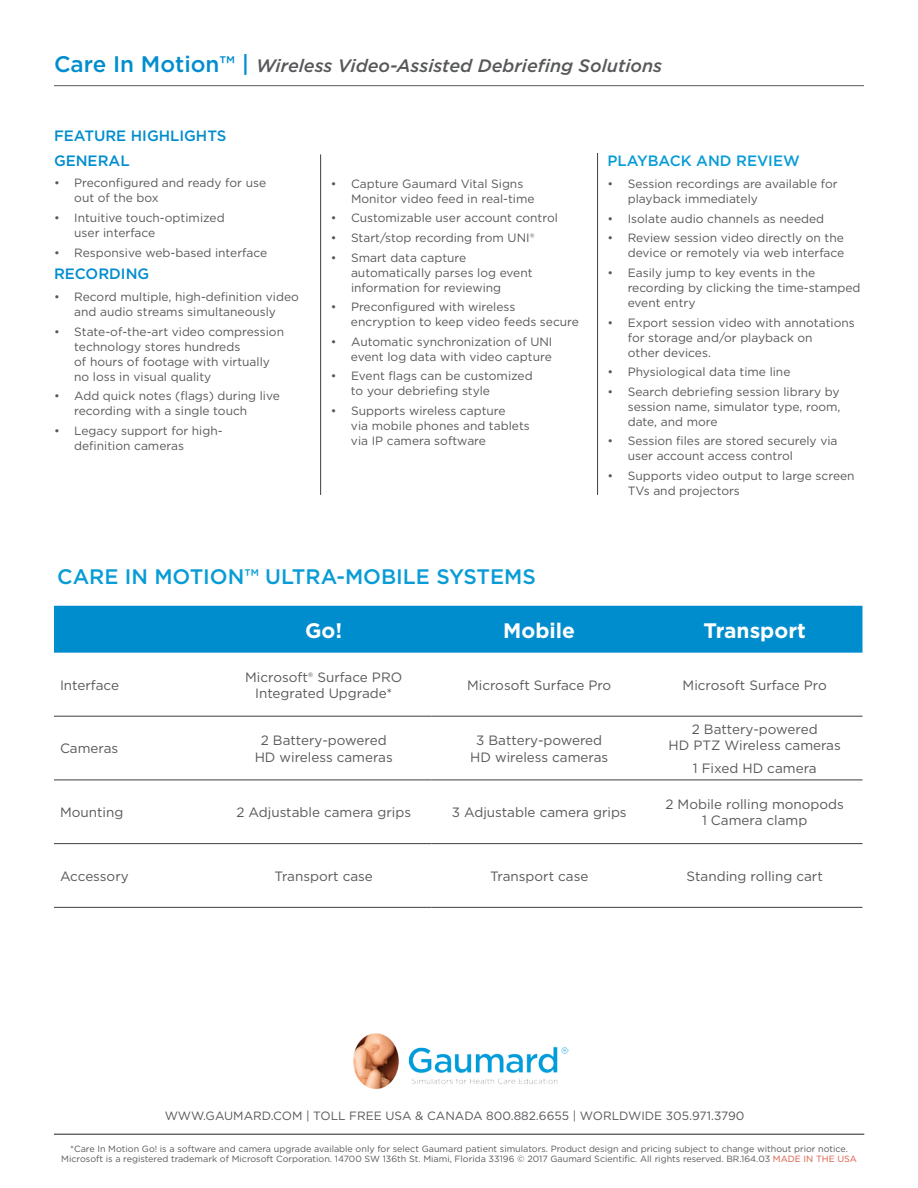
<style>
.page{position:relative;width:918px;height:1188px;background:#fff}
.page>*{position:absolute;margin:0;border:0;box-sizing:border-box;transform-origin:0 0}
.Para_Header{font:500 21px "Gotham";color:#089cd6}
.t1{font:700 21px "Gotham";color:#fff}
.Pg_Header{font:italic 500 18px "Gotham";color:#57585a}
.Para_Header-2{font:500 15px "Gotham";color:#008dce}
.Para_Header-3{font:500 15px "Gotham";color:#089cd6}
.t2{font:13.5px/16.2px "Gotham";color:#57585a;text-align:center}
.t3{font:12px/15px "Gotham";color:#57585a}
.t4{font:9px/10.5px "Gotham";color:#57585a;text-align:center}
.s1{font-style:normal;font-size:22.5px;color:#008dce}
.s2{color:#d95842}
</style>
<div class="page">
<img style="left:353px;top:1033px;width:215px;height:56px">
<hr style="left:320px;top:154px;width:1px;height:341px;background:#3e3e3f">
<hr style="left:597px;top:153px;width:1px;height:342px;background:#3e3e3f">
<div style="left:54px;top:606px;width:808px;height:47px;background:#008dce"></div>
<hr style="left:54px;top:780px;width:162px;height:1px;background:#3e3e3f">
<hr style="left:216px;top:780px;width:216px;height:1px;background:#3e3e3f">
<hr style="left:432px;top:780px;width:215px;height:1px;background:#3e3e3f">
<hr style="left:647px;top:780px;width:216px;height:1px;background:#3e3e3f">
<hr style="left:54px;top:843px;width:162px;height:1px;background:#3e3e3f">
<hr style="left:216px;top:843px;width:216px;height:1px;background:#3e3e3f">
<hr style="left:432px;top:843px;width:215px;height:1px;background:#3e3e3f">
<hr style="left:647px;top:843px;width:216px;height:1px;background:#3e3e3f">
<hr style="left:54px;top:716px;width:162px;height:1px;background:#3e3e3f">
<hr style="left:216px;top:716px;width:216px;height:1px;background:#3e3e3f">
<hr style="left:432px;top:716px;width:215px;height:1px;background:#3e3e3f">
<hr style="left:647px;top:716px;width:216px;height:1px;background:#3e3e3f">
<hr style="left:54px;top:907px;width:162px;height:1px;background:#3e3e3f">
<hr style="left:216px;top:907px;width:216px;height:1px;background:#3e3e3f">
<hr style="left:432px;top:907px;width:215px;height:1px;background:#3e3e3f">
<hr style="left:647px;top:907px;width:216px;height:1px;background:#3e3e3f">
<hr style="left:54px;top:1134px;width:810px;height:1px;background:#231f20">
<hr style="left:54px;top:85px;width:810px;height:1px;background:#57585a">
<p class="Pg_Header" style="left:54px;top:54px;width:610px"><span class="s1">Care In Motion™ |</span> Wireless Video-Assisted Debriefing Solutions</p>
<p class="Para_Header-2" style="left:54px;top:126px;width:174px">FEATURE HIGHLIGHTS</p>
<p class="Para_Header-2" style="left:54px;top:151px;width:77px">GENERAL</p>
<p class="t3" style="left:74px;top:175px;width:193px;text-indent:-20px">• Preconfigured and ready for use out of the box</p>
<p class="t3" style="left:74px;top:210px;width:152px;text-indent:-20px">• Intuitive touch-optimized user interface</p>
<p class="t3" style="left:54px;top:245px;width:215px">• Responsive web-based interface</p>
<p class="Para_Header-2" style="left:54px;top:264px;width:97px">RECORDING</p>
<p class="t3" style="left:54px;top:289px;width:246px;text-align:center">• Record multiple, high-definition video and audio streams simultaneously</p>
<p class="t3" style="left:74px;top:324px;width:211px;text-indent:-20px">• State-of-the-art video compression technology stores hundreds<br>of hours of footage with virtually no loss in visual quality</p>
<p class="t3" style="left:74px;top:388px;width:207px;text-indent:-20px">• Add quick notes (flags) during live recording with a single touch</p>
<p class="t3" style="left:74px;top:423px;width:150px;text-indent:-20px">• Legacy support for high&shy;definition cameras</p>
<p class="t3" style="left:351px;top:176px;width:185px;text-indent:-20px">• Capture Gaumard Vital Signs<br>Monitor video feed in real-time</p>
<p class="t3" style="left:331px;top:210px;width:229px">• Customizable user account control</p>
<p class="t3" style="left:331px;top:230px;width:205px">• Start/stop recording from UNI®</p>
<p class="t3" style="left:351px;top:250px;width:183px;text-indent:-20px">• Smart data capture automatically parses log event information for reviewing</p>
<p class="t3" style="left:351px;top:299px;width:230px;text-indent:-20px">• Preconfigured with wireless encryption to keep video feeds secure</p>
<p class="t3" style="left:331px;top:334px;width:223px;text-align:right">• Automatic synchronization of UNI event log data with video capture</p>
<p class="t3" style="left:351px;top:368px;width:183px;text-indent:-20px">• Event flags can be customized to your debriefing style</p>
<p class="t3" style="left:351px;top:403px;width:180px;text-indent:-20px">• Supports wireless capture<br>via mobile phones and tablets via IP camera software</p>
<p class="Para_Header" style="left:57px;top:563px;width:480px">CARE IN MOTION™ ULTRA-MOBILE SYSTEMS</p>
<p class="Para_Header-3" style="left:608px;top:151px;width:194px">PLAYBACK AND REVIEW</p>
<p class="t3" style="left:628px;top:176px;width:211px;text-indent:-20px">• Session recordings are available for playback immediately</p>
<p class="t3" style="left:608px;top:211px;width:218px">• Isolate audio channels as needed</p>
<p class="t3" style="left:608px;top:230px;width:238px;text-align:right">• Review session video directly on the device or remotely via web interface</p>
<p class="t3" style="left:628px;top:265px;width:234px;text-indent:-20px">• Easily jump to key events in the recording by clicking the time-stamped event entry</p>
<p class="t3" style="left:628px;top:315px;width:229px;text-indent:-20px">• Export session video with annotations for storage and/or playback on<br>other devices.</p>
<p class="t3" style="left:608px;top:364px;width:184px">• Physiological data time line</p>
<p class="t3" style="left:628px;top:384px;width:214px;text-align:justify;text-indent:-20px">• Search debriefing session library by session name, simulator type, room, date, and more</p>
<p class="t3" style="left:628px;top:433px;width:211px;text-indent:-20px">• Session files are stored securely via user account access control</p>
<p class="t3" style="left:628px;top:468px;width:228px;text-indent:-20px">• Supports video output to large screen<br>TVs and projectors</p>
<p class="t1" style="left:305px;top:616px;width:39px">Go!</p>
<p class="t1" style="left:503px;top:616px;width:73px">Mobile</p>
<p class="t1" style="left:704px;top:616px;width:104px">Transport</p>
<p class="t2" style="left:60px;top:677px;width:61px">Interface</p>
<p class="t2" style="left:245px;top:668px;width:159px">Microsoft® Surface PRO<br>Integrated Upgrade*</p>
<p class="t2" style="left:467px;top:677px;width:146px">Microsoft Surface Pro</p>
<p class="t2" style="left:683px;top:677px;width:146px">Microsoft Surface Pro</p>
<p class="t2" style="left:60px;top:740px;width:60px">Cameras</p>
<p class="t2" style="left:255px;top:732px;width:140px">2 Battery-powered<br>HD wireless cameras</p>
<p class="t2" style="left:470px;top:732px;width:140px">3 Battery-powered<br>HD wireless cameras</p>
<p class="t2" style="left:60px;top:804px;width:65px">Mounting</p>
<p class="t2" style="left:236px;top:804px;width:176px">2 Adjustable camera grips</p>
<p class="t2" style="left:452px;top:804px;width:176px">3 Adjustable camera grips</p>
<p class="t2" style="left:692px;top:721px;width:127px">2 Battery-powered</p>
<p class="t2" style="left:669px;top:737px;width:174px">HD PTZ Wireless cameras</p>
<p class="t2" style="left:693px;top:760px;width:125px">1 Fixed HD camera</p>
<p class="t2" style="left:665px;top:796px;width:180px">2 Mobile rolling monopods</p>
<p class="t2" style="left:702px;top:812px;width:107px">1 Camera clamp</p>
<p class="t2" style="left:60px;top:868px;width:70px">Accessory</p>
<p class="t2" style="left:275px;top:868px;width:100px">Transport case</p>
<p class="t2" style="left:490px;top:868px;width:100px">Transport case</p>
<p class="t2" style="left:687px;top:868px;width:138px">Standing rolling cart</p>
<p class="t3" style="left:165px;top:1108px;width:581px">WWW.GAUMARD.COM | TOLL FREE USA &amp; CANADA 800.882.6655 | WORLDWIDE 305.971.3790</p>
<p class="t4" style="left:61px;top:1143px;width:797px">*Care In Motion Go! is a software and camera upgrade available only for select Gaumard patient simulators. Product design and pricing subject to change without prior notice.<br>Microsoft is a registered trademark of Microsoft Corporation. 14700 SW 136th St. Miami, Florida 33196 © 2017 Gaumard Scientific. All rights reserved. BR.164.03 <span class="s2">MADE IN THE USA</span></p>
</div>
